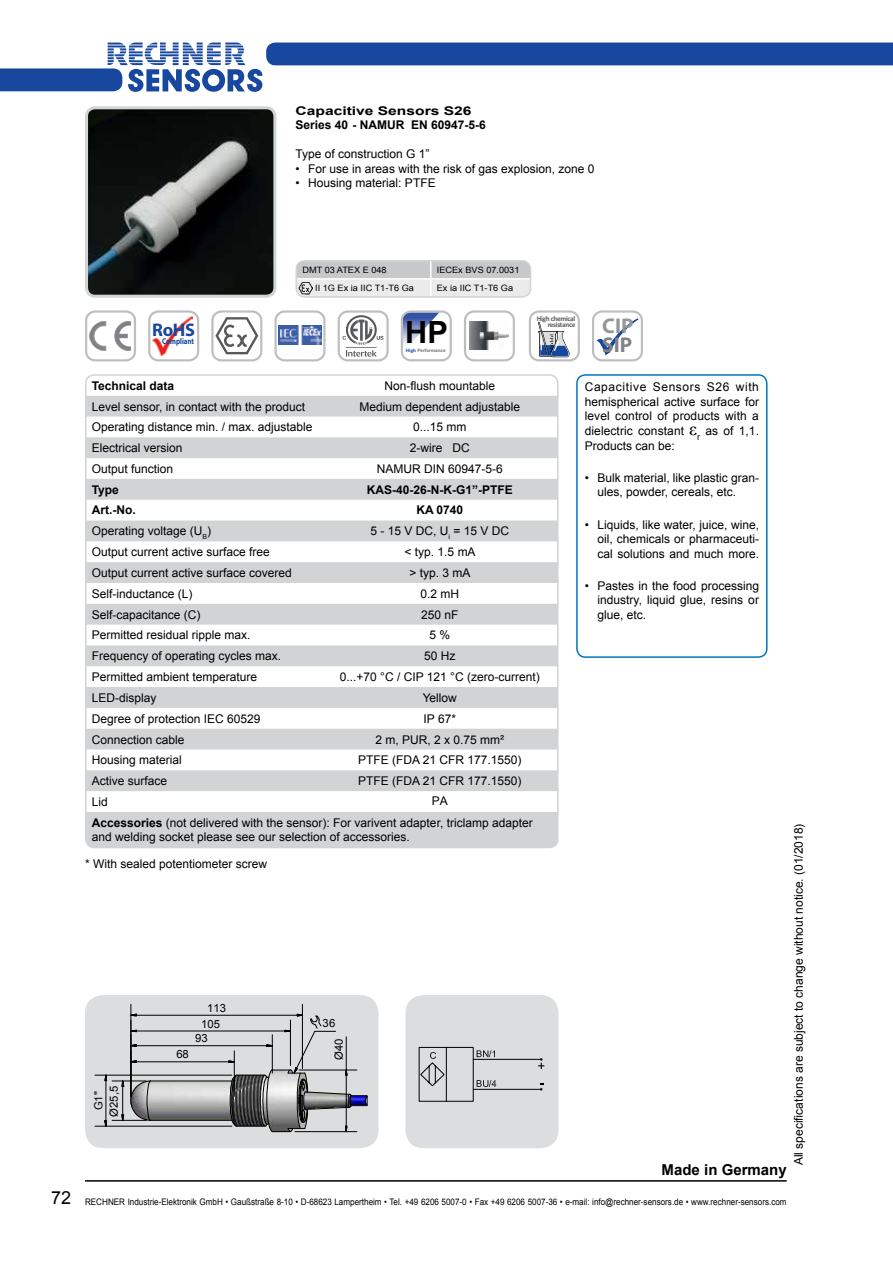
<style>
.page{position:relative;width:893px;height:1263px;background:#fff}
.page>*{position:absolute;margin:0;border:0;box-sizing:border-box;transform-origin:0 0}
.t1{font:700 30.75px "Arial";color:#000}
.t2{font:700 21.3px "Myriad Pro";color:#939598}
.t3{font:700 21.3px "Myriad Pro";color:#808285}
.t4{font:700 18.3px "Myriad Pro";color:#17479e}
.t5{font:700 15px "Arial";color:#000}
.t6{font:12px/14.4px "Arial";color:#000;text-align:justify}
.t7{font:700 12px "Arial";color:#000}
.t8{font:700 12px/14.4px "Arial";color:#000;scale:1.3 1}
.t9{font:11.25px "Arial";letter-spacing:-.01em;color:#000}
.t10{font:9px "Arial";color:#000;scale:.9 1}
.t11{font:8.7px "Arial";color:#000;scale:1.05 1}
.t12{font:700 8.4px "Myriad Pro";color:#17479e;scale:.82 1}
.t13{font:700 7.2px/6.1px "Calibri";letter-spacing:-.045em;color:#58595b;text-align:right}
.t14{font:700 4.65px "Arial";color:#6d6e71}
.s1{color:#17479e}
.s2{font-weight:700}
.s3{font-family:"Times New Roman";font-size:18px}
.s4{font-size:18px}
</style>
<div class="page">
<hr style="left:85px;top:1180px;width:702px;height:1px;background:#000">
<svg style="left:0;top:43px;width:893px;height:49px"></svg>
<div style="left:405px;top:995px;width:154px;height:153px;background:#dcddde;border-radius:18px"></div>
<div style="left:85px;top:995px;width:293px;height:153px;background:#dcddde;border-radius:18px"></div>
<img style="left:89px;top:110px;width:183px;height:184px">
<div style="left:85px;top:106px;width:191px;height:192px;border:3px solid #d1d3d4;border-radius:9px"></div>
<img style="left:130px;top:1070px;width:98px;height:56px">
<hr style="left:150px;top:1120px;width:82px;height:1px;background:#000">
<hr style="left:150px;top:1080px;width:82px;height:1px;background:#000">
<svg style="left:121px;top:1076px;width:30px;height:49px"></svg>
<hr style="left:112px;top:1080px;width:34px;height:1px;background:#000">
<hr style="left:112px;top:1120px;width:34px;height:1px;background:#000">
<svg style="left:130px;top:1060px;width:7px;height:3px"></svg>
<hr style="left:136px;top:1061px;width:93px;height:1px;background:#000">
<svg style="left:130px;top:1044px;width:7px;height:3px"></svg>
<hr style="left:136px;top:1045px;width:131px;height:1px;background:#000">
<svg style="left:130px;top:1029px;width:7px;height:3px"></svg>
<hr style="left:136px;top:1031px;width:149px;height:1px;background:#000">
<svg style="left:130px;top:1013px;width:7px;height:4px"></svg>
<hr style="left:136px;top:1015px;width:161px;height:1px;background:#000">
<hr style="left:302px;top:1004px;width:1px;height:65px;background:#000">
<hr style="left:131px;top:1004px;width:1px;height:92px;background:#000">
<svg style="left:104px;top:1074px;width:3px;height:17px"></svg>
<svg style="left:104px;top:1120px;width:3px;height:6px"></svg>
<hr style="left:106px;top:1080px;width:1px;height:41px;background:#000">
<hr style="left:95px;top:1075px;width:137px;height:1px;background:#000">
<hr style="left:95px;top:1126px;width:137px;height:1px;background:#000">
<svg style="left:228px;top:1013px;width:140px;height:120px"></svg>
<svg style="left:538px;top:1058px;width:6px;height:11px"></svg>
<hr style="left:473px;top:1089px;width:68px;height:1px;background:#000">
<hr style="left:473px;top:1059px;width:68px;height:1px;background:#000">
<svg style="left:418px;top:1046px;width:78px;height:56px"></svg>
<div style="left:338px;top:310px;width:51px;height:51px;border:2px solid #bcbec0;border-radius:9px"></div>
<svg style="left:342px;top:315px;width:41px;height:42px"></svg>
<div style="left:85px;top:310px;width:51px;height:51px;border:2px solid #bcbec0;border-radius:9px"></div>
<svg style="left:90px;top:321px;width:41px;height:30px"></svg>
<div style="left:148px;top:310px;width:51px;height:51px;border:2px solid #bcbec0;border-radius:9px"></div>
<img style="left:153px;top:316px;width:40px;height:40px">
<div style="left:274px;top:310px;width:51px;height:51px;border:2px solid #bcbec0;border-radius:9px"></div>
<img style="left:278px;top:325px;width:44px;height:20px">
<div style="left:211px;top:310px;width:51px;height:51px;border:2px solid #bcbec0;border-radius:9px"></div>
<svg style="left:215px;top:317px;width:43px;height:37px"></svg>
<svg style="left:401px;top:310px;width:51px;height:51px"></svg>
<div style="left:529px;top:310px;width:51px;height:51px;border:2px solid #bcbec0;border-radius:9px"></div>
<svg style="left:537px;top:322px;width:33px;height:35px"></svg>
<div style="left:464px;top:310px;width:51px;height:51px;border:2px solid #bcbec0;border-radius:9px"></div>
<img style="left:470px;top:322px;width:39px;height:27px">
<div style="left:592px;top:310px;width:51px;height:51px;border:2px solid #bcbec0;border-radius:9px"></div>
<svg style="left:596px;top:318px;width:42px;height:38px"></svg>
<div style="left:576px;top:374px;width:191px;height:284px;border:2px solid #0074bc;border-radius:9px"></div>
<svg style="left:296px;top:261px;width:234px;height:34px;background:#dadbdc"></svg>
<div style="left:296px;top:260px;width:235px;height:38px;border:2px solid #d1d3d4;border-radius:9px"></div>
<img style="left:298px;top:281px;width:14px;height:13px">
<svg style="left:86px;top:396px;width:470px;height:451px;fill:#d1d3d4"></svg>
<div style="left:85px;top:374px;width:474px;height:474px;border:2px solid #d1d3d4;border-radius:9px"></div>
<p class="t8" style="left:296px;top:104px;width:148px">Capacitive Sensors S26<br>Series 40 - NAMUR EN 60947-5-6</p>
<p class="t6" style="left:296px;top:147px;width:136px">Type of construction G 1”</p>
<p class="t6" style="left:296px;top:161px;width:300px">• For use in areas with the risk of gas explosion, zone 0</p>
<p class="t6" style="left:296px;top:176px;width:142px">• Housing material: PTFE</p>
<p class="t11" style="left:302px;top:264px;width:82px">DMT 03 ATEX E 048</p>
<p class="t11" style="left:437px;top:264px;width:80px">IECEx BVS 07.0031</p>
<p class="t11" style="left:315px;top:282px;width:96px">II 1G Ex ia IIC T1-T6 Ga</p>
<p class="t11" style="left:437px;top:282px;width:74px">Ex ia IIC T1-T6 Ga</p>
<h3 class="t4" style="left:152px;top:318px;width:44px">RoHS</h3>
<h1 class="t1" style="left:405px;top:312px;width:44px">HP</h1>
<p class="t14" style="left:406px;top:347px;width:41px"><span class="s1">High</span> Performance</p>
<p class="t12" style="left:162px;top:335px;width:41px">Compliant</p>
<p class="t13" style="left:537px;top:315px;width:40px">High chemical resistance</p>
<h2 class="t2" style="left:602px;top:312px;width:33px">CIP</h2>
<h2 class="t3" style="left:602px;top:330px;width:31px">SIP</h2>
<p class="t7" style="left:92px;top:377px;width:84px">Technical data</p>
<p class="t6" style="left:384px;top:378px;width:112px">Non-flush mountable</p>
<p class="t6" style="left:92px;top:399px;width:215px">Level sensor, in contact with the product</p>
<p class="t6" style="left:359px;top:399px;width:162px">Medium dependent adjustable</p>
<p class="t6" style="left:92px;top:420px;width:222px">Operating distance min. / max. adjustable</p>
<p class="t6" style="left:413px;top:420px;width:55px">0...15 mm</p>
<p class="t6" style="left:92px;top:441px;width:92px">Electrical version</p>
<p class="t6" style="left:410px;top:441px;width:61px">2-wire DC</p>
<p class="t6" style="left:92px;top:462px;width:83px">Output function</p>
<p class="t6" style="left:377px;top:462px;width:128px">NAMUR DIN 60947-5-6</p>
<p class="t7" style="left:92px;top:481px;width:29px">Type</p>
<p class="t7" style="left:367px;top:481px;width:146px">KAS-40-26-N-K-G1”-PTFE</p>
<p class="t7" style="left:92px;top:502px;width:45px">Art.-No.</p>
<p class="t7" style="left:416px;top:502px;width:48px">KA 0740</p>
<p class="t6" style="left:92px;top:524px;width:121px">Operating voltage (U<sub>B</sub>)</p>
<p class="t6" style="left:370px;top:524px;width:140px">5 - 15 V DC, U<sub>i</sub> = 15 V DC</p>
<p class="t6" style="left:92px;top:545px;width:180px">Output current active surface free</p>
<p class="t6" style="left:405px;top:545px;width:73px">&lt; typ. 1.5 mA</p>
<p class="t6" style="left:92px;top:566px;width:202px">Output current active surface covered</p>
<p class="t6" style="left:410px;top:566px;width:63px">&gt; typ. 3 mA</p>
<p class="t6" style="left:92px;top:586px;width:102px">Self-inductance (L)</p>
<p class="t6" style="left:420px;top:586px;width:40px">0.2 mH</p>
<p class="t6" style="left:92px;top:607px;width:110px">Self-capacitance (C)</p>
<p class="t6" style="left:421px;top:607px;width:39px">250 nF</p>
<p class="t6" style="left:92px;top:628px;width:160px">Permitted residual ripple max.</p>
<p class="t6" style="left:429px;top:628px;width:22px">5 %</p>
<p class="t6" style="left:92px;top:649px;width:191px">Frequency of operating cycles max.</p>
<p class="t6" style="left:424px;top:649px;width:33px">50 Hz</p>
<p class="t6" style="left:92px;top:670px;width:167px">Permitted ambient temperature</p>
<p class="t6" style="left:340px;top:670px;width:201px">0...+70 °C / CIP 121 °C (zero-current)</p>
<p class="t6" style="left:92px;top:691px;width:66px">LED-display</p>
<p class="t6" style="left:423px;top:691px;width:36px">Yellow</p>
<p class="t6" style="left:92px;top:711px;width:170px">Degree of protection IEC 60529</p>
<p class="t6" style="left:424px;top:711px;width:34px">IP 67*</p>
<p class="t6" style="left:92px;top:732px;width:94px">Connection cable</p>
<p class="t6" style="left:375px;top:732px;width:130px">2 m, PUR, 2 x 0.75 mm²</p>
<p class="t6" style="left:92px;top:753px;width:92px">Housing material</p>
<p class="t6" style="left:358px;top:753px;width:165px">PTFE (FDA 21 CFR 177.1550)</p>
<p class="t6" style="left:92px;top:774px;width:77px">Active surface</p>
<p class="t6" style="left:358px;top:774px;width:165px">PTFE (FDA 21 CFR 177.1550)</p>
<p class="t6" style="left:92px;top:795px;width:18px">Lid</p>
<p class="t6" style="left:92px;top:791px;width:442px;line-height:21.3px;text-indent:340px">PA<br><span class="s2">Accessories</span> (not delivered with the sensor): For varivent adapter, triclamp adapter</p>
<p class="t6" style="left:92px;top:830px;width:320px">and welding socket please see our selection of accessories.</p>
<p class="t6" style="left:85px;top:856px;width:184px">* With sealed potentiometer screw</p>
<p class="t9" style="left:107px;top:1116px;width:32px;rotate:-90deg">Ø25,5</p>
<p class="t9" style="left:91px;top:1110px;width:21px;rotate:-90deg">G1"</p>
<p class="t9" style="left:207px;top:1000px;width:20px">113</p>
<p class="t9" style="left:201px;top:1016px;width:20px">105</p>
<p class="t9" style="left:195px;top:1031px;width:14px">93</p>
<p class="t9" style="left:176px;top:1047px;width:14px">68</p>
<p class="t9" style="left:323px;top:1015px;width:14px">36</p>
<p class="t9" style="left:331px;top:1060px;width:23px;rotate:-90deg">Ø40</p>
<p class="t6" style="left:585px;top:380px;width:176px">Capacitive Sensors S26 with hemispherical active surface for level control of products with a dielectric constant <span class="s3">ε</span><sub>r</sub> as of 1,1.<br>Products can be:</p>
<p class="t6" style="left:597px;top:471px;width:163px;text-indent:-13px">• Bulk material, like plastic gran&shy;ules, powder, cereals, etc.</p>
<p class="t6" style="left:597px;top:518px;width:163px;text-indent:-13px">• Liquids, like water, juice, wine, oil, chemicals or pharmaceuti&shy;cal solutions and much more.</p>
<p class="t6" style="left:597px;top:579px;width:163px;text-indent:-13px">• Pastes in the food processing industry, liquid glue, resins or glue, etc.</p>
<p class="t6" style="left:792px;top:1165px;width:343px;rotate:-90deg">All specifications are subject to change without notice. (01/2018)</p>
<p class="t5" style="left:662px;top:1160px;width:127px">Made in Germany</p>
<p class="t10" style="left:51px;top:1196px;width:819px"><span class="s4">72</span> RECHNER Industrie-Elektronik GmbH • Gaußstraße 8-10 • D-68623 Lampertheim • Tel. +49 6206 5007-0 • Fax +49 6206 5007-36 • e-mail: info@rechner-sensors.de • www.rechner-sensors.com</p>
</div>
